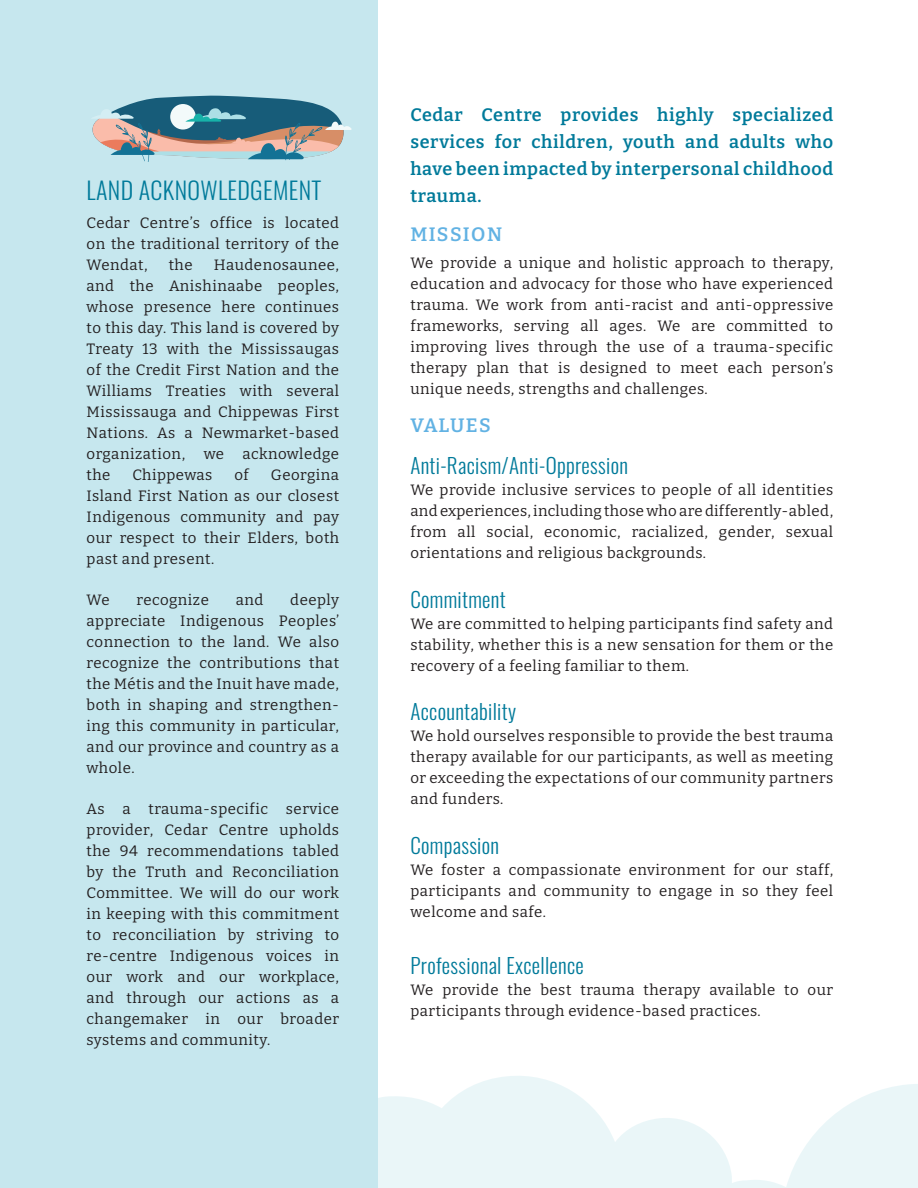
<style>
.page{position:relative;width:918px;height:1188px;background:#fff}
.page>*{position:absolute;margin:0;border:0;box-sizing:border-box;transform-origin:0 0}
.t1{font:300 24px "Oswald";letter-spacing:.015em;color:#007a9a}
.t2{font:300 21px "Oswald";letter-spacing:.015em;color:#007a9a}
.t3{font:600 19.35px "Bitter";letter-spacing:.07em;color:#62b2e3}
.t4{font:600 18px/27px "Bitter";letter-spacing:.035em;color:#007a9a;text-align:justify}
.t5{font:15px/21px "Bitter";letter-spacing:.035em;color:#231f20;text-align:justify}
</style>
<div class="page">
<svg style="left:378px;top:1076px;width:540px;height:112px;fill:#eaf6f8"></svg>
<div style="left:0;top:0;width:378px;height:1188px;background:#c6e7ee"></div>
<svg style="left:92px;top:96px;width:260px;height:66px"></svg>
<h1 class="t1" style="left:87px;top:169px;width:236px">LAND ACKNOWLEDGEMENT</h1>
<p class="t5" style="left:87px;top:212px;width:254px">Cedar Centre’s office is located on the traditional territory of the Wendat,</p>
<p class="t5" style="left:87px;top:254px;width:254px;text-indent:127px">Haudenosaunee, and the Anishinaabe peoples, whose presence here continues to this day. This land is covered by Treaty 13 with the Mississaugas of the Credit First Nation and the Williams Treaties with several Mississauga and Chippewas First Nations. As a Newmarket-based organization, we acknowledge the</p>
<p class="t5" style="left:169px;top:254px;width:25px">the</p>
<p class="t5" style="left:132px;top:464px;width:82px">Chippewas</p>
<p class="t5" style="left:235px;top:464px;width:16px">of</p>
<p class="t5" style="left:87px;top:464px;width:254px;text-indent:184px">Georgina Island First Nation as our closest Indigenous community and pay our respect to their Elders, both past and present.</p>
<p class="t5" style="left:87px;top:589px;width:25px">We</p>
<p class="t5" style="left:137px;top:589px;width:74px">recognize</p>
<p class="t5" style="left:236px;top:589px;width:29px">and</p>
<p class="t5" style="left:87px;top:589px;width:254px;text-indent:204px">deeply appreciate Indigenous Peoples’ connection to the land. We also recognize the contributions that the Métis and the Inuit have made, both in shaping and strengthen&shy;ing this community in particular, and our province and country as a whole.</p>
<p class="t5" style="left:87px;top:798px;width:254px">As a trauma-specific service provider, Cedar Centre upholds the 94 recommendations tabled by the Truth and Reconciliation Committee. We will do our work in keeping with this commitment to reconciliation by striving to re-centre Indigenous voices in our work and our workplace, and through our actions as a changemaker in our broader systems and community.</p>
<p class="t4" style="left:410px;top:101px;width:424px">Cedar Centre provides highly specialized services for children, youth and adults who have been impacted by interpersonal childhood trauma.</p>
<p class="t3" style="left:410px;top:222px;width:93px">MISSION</p>
<p class="t5" style="left:410px;top:252px;width:424px">We provide a unique and holistic approach to therapy, education and advocacy for those who have experienced trauma. We work from anti-racist and anti-oppressive frameworks, serving all ages. We are committed to improving lives through the use of a trauma-specific therapy plan that is designed to meet each person’s unique needs, strengths and challenges.</p>
<p class="t3" style="left:410px;top:413px;width:82px">VALUES</p>
<h2 class="t2" style="left:410px;top:447px;width:219px">Anti-Racism/Anti-Oppression</h2>
<p class="t5" style="left:410px;top:479px;width:424px">We provide inclusive services to people of all identities and experiences, including those who are differently-abled, from all social, economic, racialized, gender, sexual orientations and religious backgrounds.</p>
<h2 class="t2" style="left:410px;top:581px;width:97px">Commitment</h2>
<p class="t5" style="left:410px;top:613px;width:424px">We are committed to helping participants find safety and stability, whether this is a new sensation for them or the recovery of a feeling familiar to them.</p>
<h2 class="t2" style="left:410px;top:693px;width:107px">Accountability</h2>
<p class="t5" style="left:410px;top:725px;width:424px">We hold ourselves responsible to provide the best trauma therapy available for our participants, as well as meeting or exceeding the expectations of our community partners and funders.</p>
<h2 class="t2" style="left:410px;top:827px;width:90px">Compassion</h2>
<p class="t5" style="left:410px;top:859px;width:424px">We foster a compassionate environment for our staff, participants and community to engage in so they feel welcome and safe.</p>
<h2 class="t2" style="left:410px;top:947px;width:175px">Professional Excellence</h2>
<p class="t5" style="left:410px;top:979px;width:424px">We provide the best trauma therapy available to our participants through evidence-based practices.</p>
</div>
